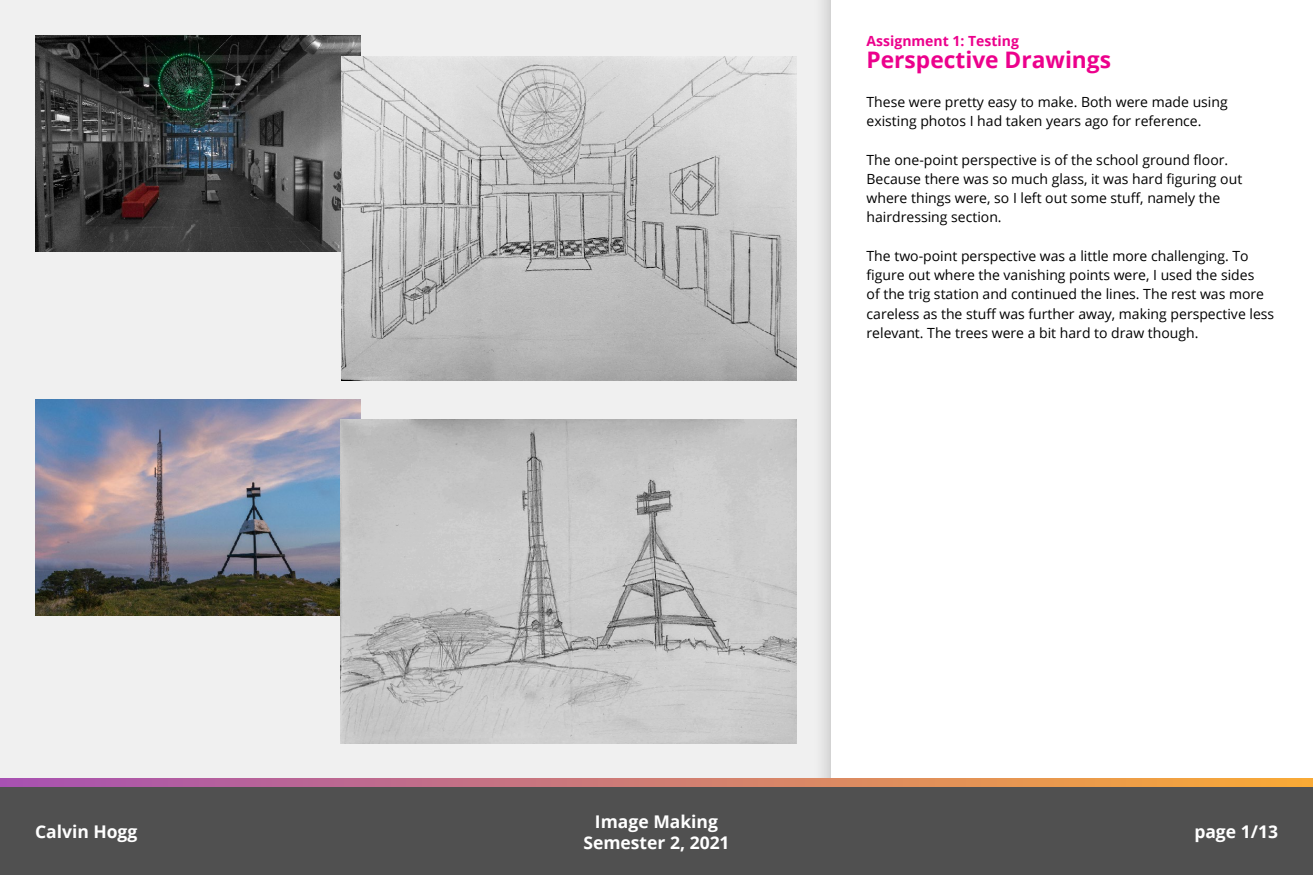
<style>
.page{position:relative;width:1313px;height:875px;background:#fff}
.page>*{position:absolute;margin:0;border:0;box-sizing:border-box;transform-origin:0 0}
.t1{font:700 22.75px "Open Sans";color:#ec008c}
.t2{font:700 17.5px/21px "Open Sans";color:#fff;text-align:center}
.Custom_style{font:14px/19.2px "Open Sans";color:#000}
.t3{font:700 14px "Open Sans";color:#ec008c}
</style>
<div class="page">
<div style="left:0;top:0;width:812px;height:779px;background:#f0f0f0"></div>
<div style="left:812px;top:0;width:500px;height:875px;background:#e5e5e5"></div>
<div style="left:831px;top:0;width:481px;height:875px;background:#fff"></div>
<svg style="left:0;top:779px;width:1312px;height:9px"></svg>
<div style="left:0;top:788px;width:1312px;height:87px;background:#505050"></div>
<img style="left:35px;top:399px;width:325px;height:217px">
<img style="left:35px;top:35px;width:325px;height:217px">
<img style="left:341px;top:56px;width:455px;height:324px">
<img style="left:340px;top:419px;width:456px;height:325px">
<p class="t3" style="left:866px;top:31px;width:154px">Assignment 1: Testing</p>
<p class="t1" style="left:866px;top:44px;width:246px">Perspective Drawings</p>
<p class="Custom_style" style="left:866px;top:92px;width:363px">These were pretty easy to make. Both were made using existing photos I had taken years ago for reference.</p>
<p class="Custom_style" style="left:866px;top:150px;width:377px">The one-point perspective is of the school ground floor.<br>Because there was so much glass, it was hard figuring out where things were, so I left out some stuff, namely the hairdressing section.</p>
<p class="Custom_style" style="left:866px;top:246px;width:409px">The two-point perspective was a little more challenging. To figure out where the vanishing points were, I used the sides<br>of the trig station and continued the lines. The rest was more careless as the stuff was further away, making perspective less relevant. The trees were a bit hard to draw though.</p>
<p class="t2" style="left:583px;top:810px;width:148px">Image Making<br>Semester 2, 2021</p>
<p class="t2" style="left:35px;top:821px;width:104px">Calvin Hogg</p>
<p class="t2" style="left:1194px;top:821px;width:85px">page 1/13</p>
</div>
